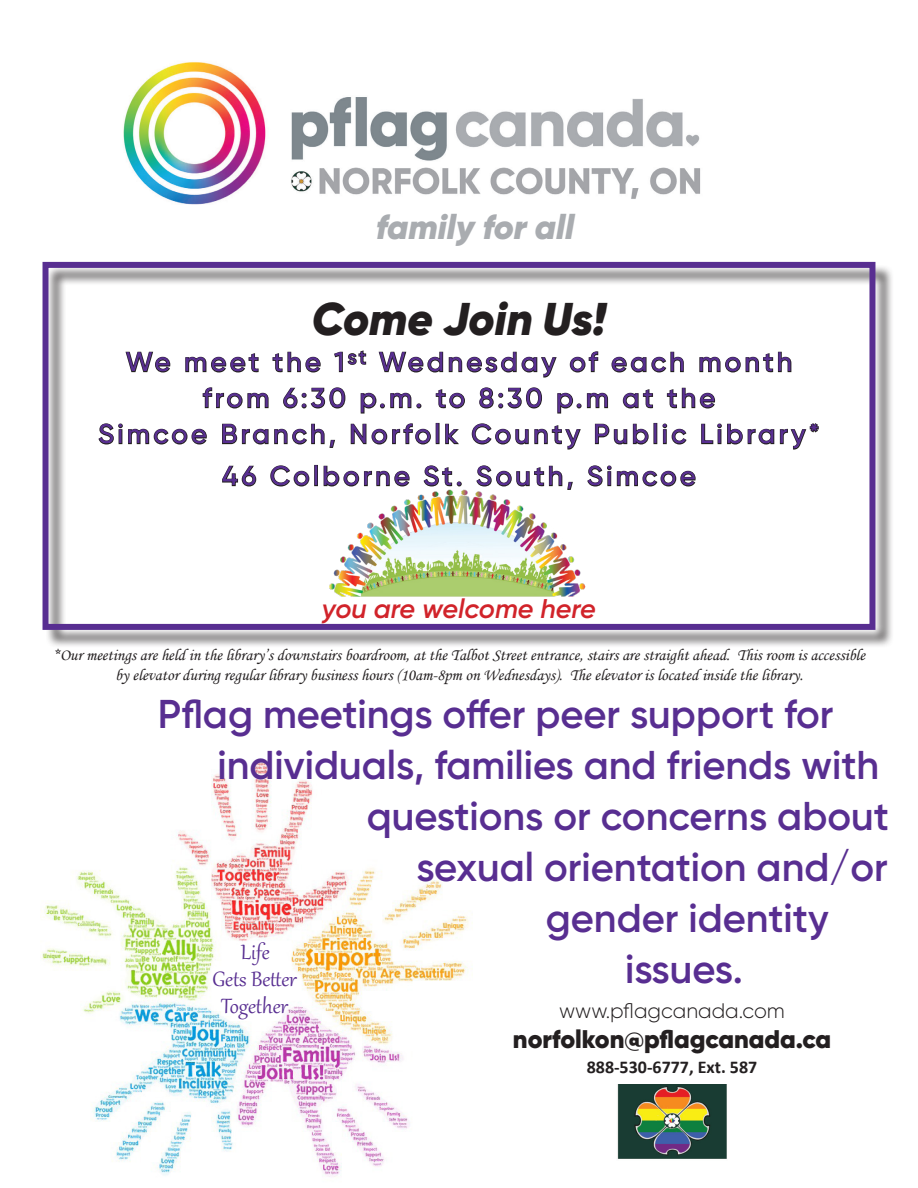
<style>
.page{position:relative;width:918px;height:1188px;background:#fff}
.page>*{position:absolute;margin:0;border:0;box-sizing:border-box;transform-origin:0 0}
.t1{font:italic 900 45.9px "Gilroy";color:#231f20}
.t2{font:600 40.2px "Gilroy";color:#582e91}
.t3{font:italic 900 34.5px "Gilroy";color:#a9acb0}
.t4{font:500 27px "Gilroy";letter-spacing:.13em;color:#582e91}
.t5{font:italic 600 27px "Gilroy";color:#d1232a}
.t6{font:900 25.5px "Gilroy";color:#231f20}
.t7{font:25.5px "Gabriola";color:#582e91}
.t8{font:300 21px "Gilroy";color:#231f20}
.t9{font:700 18px "Calibri";color:#231f20}
.t10{font:16.5px/19.8px "Monotype Corsiva";color:#231f20;text-align:center}
</style>
<div class="page">
<div style="left:45px;top:264px;width:849px;height:385px;background:#231f20;opacity:.75"></div>
<div style="left:43px;top:262px;width:832px;height:368px;border:6px solid #582e91"></div>
<img style="left:617px;top:1084px;width:110px;height:75px">
<img style="left:123px;top:62px;width:578px;height:143px">
<img style="left:41px;top:759px;width:428px;height:418px">
<img style="left:317px;top:477px;width:284px;height:136px">
<p class="t3" style="left:376px;top:205px;width:199px">family for all</p>
<p class="t1" style="left:312px;top:290px;width:296px">Come Join Us!</p>
<p class="t4" style="left:126px;top:345px;width:668px">We meet the 1<sup>st</sup> Wednesday of each month</p>
<p class="t4" style="left:203px;top:381px;width:514px">from 6:30 p.m. to 8:30 p.m at the</p>
<p class="t4" style="left:98px;top:417px;width:723px">Simcoe Branch, Norfolk County Public Library*</p>
<p class="t4" style="left:222px;top:459px;width:475px">46 Colborne St. South, Simcoe</p>
<p class="t5" style="left:322px;top:591px;width:276px">you are welcome here</p>
<p class="t10" style="left:53px;top:645px;width:814px">*Our meetings are held in the library’s downstairs boardroom, at the Talbot Street entrance, stairs are straight ahead. This room is accessible by elevator during regular library business hours (10am-8pm on Wednesdays). The elevator is located inside the library.</p>
<p class="t2" style="left:158px;top:689px;width:677px">Pflag meetings offer peer support for</p>
<p class="t2" style="left:218px;top:740px;width:663px">individuals, families and friends with</p>
<p class="t2" style="left:367px;top:791px;width:524px">questions or concerns about</p>
<p class="t2" style="left:416px;top:842px;width:473px">sexual orientation and/or</p>
<p class="t2" style="left:546px;top:893px;width:285px">gender identity</p>
<p class="t2" style="left:625px;top:944px;width:119px">issues.</p>
<p class="t7" style="left:241px;top:935px;width:30px">Life</p>
<p class="t7" style="left:212px;top:962px;width:86px">Gets Better</p>
<p class="t7" style="left:221px;top:989px;width:68px">Together</p>
<p class="t8" style="left:559px;top:998px;width:227px">www.pflagcanada.com</p>
<p class="t6" style="left:513px;top:1023px;width:320px">norfolkon@pflagcanada.ca</p>
<p class="t9" style="left:587px;top:1054px;width:172px">888-530-6777, Ext. 587</p>
</div>
